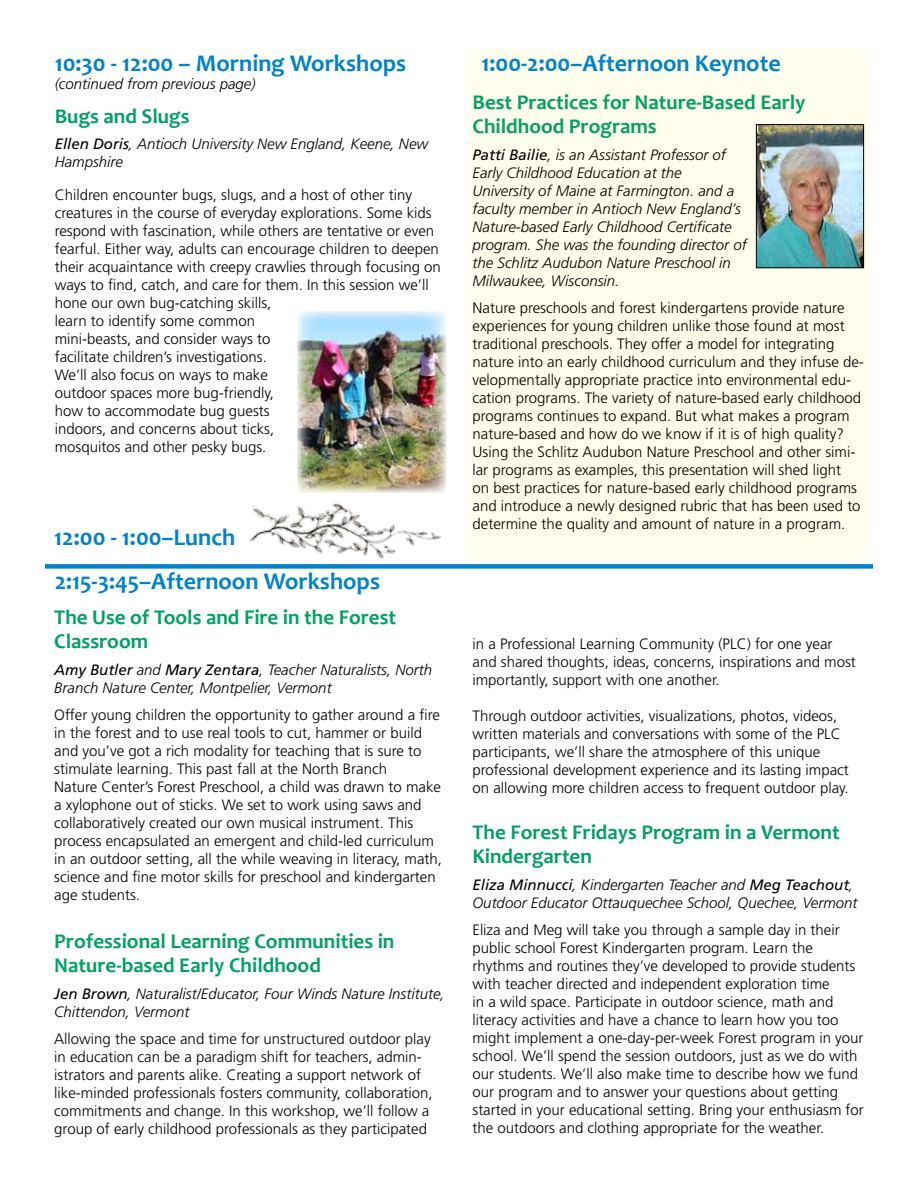
<style>
.page{position:relative;width:918px;height:1188px;background:#fff}
.page>*{position:absolute;margin:0;border:0;box-sizing:border-box;transform-origin:0 0}
.t1{font:700 24px "Candara";color:#0083ca}
.t2{font:700 21px/24px "Candara";color:#00a163}
.t3{font:300 15px/18px "Frutiger";color:#000}
.t4{font:italic 300 15px/18px "Frutiger";color:#000}
.s1{font-weight:400}
</style>
<div class="page">
<div style="left:464px;top:46px;width:408px;height:519px;background:#fffdeb"></div>
<img style="left:249px;top:473px;width:198px;height:86px">
<div style="left:45px;top:564px;width:828px;height:5px;background:#0083ca"></div>
<img style="left:758px;top:126px;width:104px;height:140px">
<div style="left:756px;top:124px;width:108px;height:144px;border:1px solid #000"></div>
<img style="left:297px;top:311px;width:149px;height:182px">
<h1 class="t1" style="left:55px;top:49px;width:353px">10:30 - 12:00 – Morning Workshops</h1>
<p class="t4" style="left:55px;top:75px;width:202px">(continued from previous page)</p>
<h2 class="t2" style="left:55px;top:104px;width:136px">Bugs and Slugs</h2>
<p class="t4" style="left:55px;top:134px;width:375px"><span class="s1">Ellen Doris</span>, Antioch University New England, Keene, New<br>Hampshire</p>
<p class="t3" style="left:55px;top:186px;width:388px">Children encounter bugs, slugs, and a host of other tiny creatures in the course of everyday explorations. Some kids respond with fascination, while others are tentative or even fearful. Either way, adults can encourage children to deepen their acquaintance with creepy crawlies through focusing on ways to find, catch, and care for them. In this session we’ll hone our own bug-catching skills,<br>learn to identify some common<br>mini-beasts, and consider ways to<br>facilitate children’s investigations.<br>We’ll also focus on ways to make<br>outdoor spaces more bug-friendly,<br>how to accommodate bug guests<br>indoors, and concerns about ticks,<br>mosquitos and other pesky bugs.</p>
<h1 class="t1" style="left:54px;top:522px;width:183px">12:00 - 1:00–Lunch</h1>
<h1 class="t1" style="left:55px;top:566px;width:327px">2:15-3:45–Afternoon Workshops</h1>
<h2 class="t2" style="left:54px;top:604px;width:343px">The Use of Tools and Fire in the Forest<br>Classroom</h2>
<p class="t4" style="left:54px;top:660px;width:379px"><span class="s1">Amy Butler</span> and <span class="s1">Mary Zentara</span>, Teacher Naturalists, North<br>Branch Nature Center, Montpelier, Vermont</p>
<p class="t3" style="left:54px;top:705px;width:389px">Offer young children the opportunity to gather around a fire in the forest and to use real tools to cut, hammer or build and you’ve got a rich modality for teaching that is sure to stimulate learning. This past fall at the North Branch<br>Nature Center’s Forest Preschool, a child was drawn to make a xylophone out of sticks. We set to work using saws and collaboratively created our own musical instrument. This process encapsulated an emergent and child-led curriculum in an outdoor setting, all the while weaving in literacy, math, science and fine motor skills for preschool and kindergarten age students.</p>
<h2 class="t2" style="left:54px;top:928px;width:342px">Professional Learning Communities in<br>Nature-based Early Childhood</h2>
<p class="t4" style="left:54px;top:984px;width:392px"><span class="s1">Jen Brown</span>, Naturalist/Educator, Four Winds Nature Institute,<br>Chittendon, Vermont</p>
<p class="t3" style="left:54px;top:1029px;width:380px">Allowing the space and time for unstructured outdoor play in education can be a paradigm shift for teachers, admin&shy;istrators and parents alike. Creating a support network of like-minded professionals fosters community, collaboration, commitments and change. In this workshop, we’ll follow a group of early childhood professionals as they participated</p>
<h1 class="t1" style="left:482px;top:49px;width:301px">1:00-2:00–Afternoon Keynote</h1>
<h2 class="t2" style="left:472px;top:90px;width:335px">Best Practices for Nature-Based Early<br>Childhood Programs</h2>
<p class="t4" style="left:472px;top:146px;width:276px"><span class="s1">Patti Bailie</span>, is an Assistant Professor of Early Childhood Education at the University of Maine at Farmington. and a faculty member in Antioch New England’s Nature-based Early Childhood Certificate program. She was the founding director of the Schlitz Audubon Nature Preschool in Milwaukee, Wisconsin.</p>
<p class="t3" style="left:472px;top:299px;width:393px">Nature preschools and forest kindergartens provide nature experiences for young children unlike those found at most traditional preschools. They offer a model for integrating nature into an early childhood curriculum and they infuse de&shy;velopmentally appropriate practice into environmental edu&shy;cation programs. The variety of nature-based early childhood programs continues to expand. But what makes a program nature-based and how do we know if it is of high quality?<br>Using the Schlitz Audubon Nature Preschool and other simi&shy;lar programs as examples, this presentation will shed light<br>on best practices for nature-based early childhood programs and introduce a newly designed rubric that has been used to determine the quality and amount of nature in a program.</p>
<p class="t3" style="left:472px;top:635px;width:385px">in a Professional Learning Community (PLC) for one year and shared thoughts, ideas, concerns, inspirations and most importantly, support with one another.</p>
<p class="t3" style="left:472px;top:707px;width:378px">Through outdoor activities, visualizations, photos, videos, written materials and conversations with some of the PLC participants, we’ll share the atmosphere of this unique professional development experience and its lasting impact on allowing more children access to frequent outdoor play.</p>
<h2 class="t2" style="left:472px;top:820px;width:369px">The Forest Fridays Program in a Vermont<br>Kindergarten</h2>
<p class="t4" style="left:472px;top:876px;width:387px"><span class="s1">Eliza Minnucci</span>, Kindergarten Teacher and <span class="s1">Meg Teachout</span>,<br>Outdoor Educator Ottauquechee School, Quechee, Vermont</p>
<p class="t3" style="left:472px;top:921px;width:393px">Eliza and Meg will take you through a sample day in their public school Forest Kindergarten program. Learn the rhythms and routines they’ve developed to provide students with teacher directed and independent exploration time<br>in a wild space. Participate in outdoor science, math and literacy activities and have a chance to learn how you too might implement a one-day-per-week Forest program in your school. We’ll spend the session outdoors, just as we do with our students. We’ll also make time to describe how we fund our program and to answer your questions about getting started in your educational setting. Bring your enthusiasm for the outdoors and clothing appropriate for the weather.</p>
</div>
